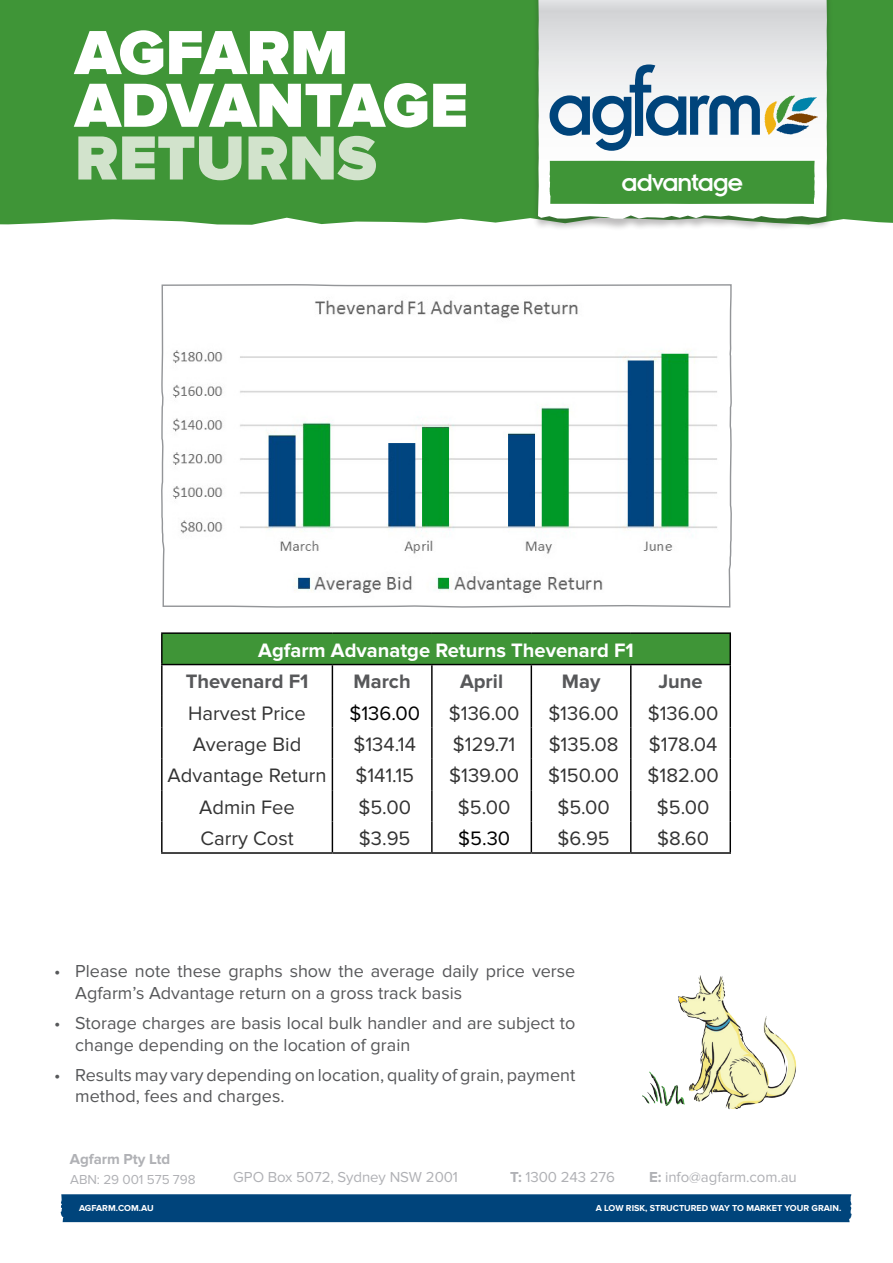
<style>
.page{position:relative;width:893px;height:1263px;background:#fff}
.page>*{position:absolute;margin:0;border:0;box-sizing:border-box;transform-origin:0 0}
.t1{font:900 64.5px/52.7px "Proxima Nova";color:#fff}
.t2{font:900 64.5px "Proxima Nova";color:#d2e3cc}
.t3{font:26.85px "Insignia";letter-spacing:-.05em;color:#fff}
.t4{font:20.1px "Proxima Nova";color:#333}
.t5{font:700 20.1px "Proxima Nova";color:#fff}
.t6{font:700 20.1px "Proxima Nova";color:#57585a}
.t7{font:20.1px "Proxima Nova";color:#000}
.t8{font:18px/21.6px "Proxima Nova";color:#57585a}
.t9{font:15px "Proxima Nova";letter-spacing:-.005em;color:#b0b1b5}
.t10{font:700 15px "Proxima Nova";letter-spacing:-.005em;color:#b0b1b5}
.t11{font:13.5px "Proxima Nova";letter-spacing:-.005em;color:#b0b1b5}
.t12{font:700 9px "Proxima Nova";color:#fff}
.s1{font-weight:700}
</style>
<div class="page">
<div style="left:0;top:0;width:893px;height:225px;background:#3f9537"></div>
<div style="left:532px;top:0;width:301px;height:231px;background:#231f20;opacity:.3"></div>
<svg style="left:538px;top:0;width:289px;height:219px"></svg>
<div style="left:549px;top:161px;width:266px;height:43px;background:#3f9537"></div>
<svg style="left:550px;top:64px;width:268px;height:87px"></svg>
<div style="left:60px;top:1194px;width:792px;height:28px;background:#00447b"></div>
<svg style="left:161px;top:284px;width:571px;height:324px"></svg>
<img style="left:642px;top:975px;width:155px;height:135px">
<div style="left:162px;top:633px;width:568px;height:31px;background:#3f9537"></div>
<hr style="left:161px;top:634px;width:2px;height:30px;background:#000">
<hr style="left:729px;top:634px;width:2px;height:30px;background:#000">
<hr style="left:161px;top:665px;width:2px;height:31px;background:#000">
<hr style="left:332px;top:665px;width:1px;height:31px;background:#000">
<hr style="left:431px;top:665px;width:2px;height:31px;background:#000">
<hr style="left:531px;top:665px;width:1px;height:31px;background:#000">
<hr style="left:630px;top:665px;width:1px;height:31px;background:#000">
<hr style="left:161px;top:632px;width:171px;height:2px;background:#000">
<hr style="left:332px;top:632px;width:100px;height:2px;background:#000">
<hr style="left:432px;top:632px;width:99px;height:2px;background:#000">
<hr style="left:531px;top:632px;width:100px;height:2px;background:#000">
<hr style="left:631px;top:632px;width:100px;height:2px;background:#000">
<hr style="left:161px;top:664px;width:171px;height:1px;background:#000">
<hr style="left:332px;top:664px;width:100px;height:1px;background:#000">
<hr style="left:432px;top:664px;width:99px;height:1px;background:#000">
<hr style="left:531px;top:664px;width:100px;height:1px;background:#000">
<hr style="left:631px;top:664px;width:100px;height:1px;background:#000">
<hr style="left:729px;top:665px;width:2px;height:31px;background:#000">
<hr style="left:161px;top:696px;width:2px;height:31px;background:#000">
<hr style="left:332px;top:696px;width:1px;height:31px;background:#000">
<hr style="left:431px;top:696px;width:2px;height:31px;background:#000">
<hr style="left:531px;top:696px;width:1px;height:31px;background:#000">
<hr style="left:630px;top:696px;width:1px;height:31px;background:#000">
<hr style="left:729px;top:696px;width:2px;height:31px;background:#000">
<hr style="left:161px;top:727px;width:2px;height:32px;background:#000">
<hr style="left:332px;top:727px;width:1px;height:32px;background:#000">
<hr style="left:431px;top:727px;width:2px;height:32px;background:#000">
<hr style="left:531px;top:727px;width:1px;height:32px;background:#000">
<hr style="left:630px;top:727px;width:1px;height:32px;background:#000">
<hr style="left:729px;top:727px;width:2px;height:32px;background:#000">
<hr style="left:161px;top:759px;width:2px;height:31px;background:#000">
<hr style="left:332px;top:759px;width:1px;height:31px;background:#000">
<hr style="left:431px;top:759px;width:2px;height:31px;background:#000">
<hr style="left:531px;top:759px;width:1px;height:31px;background:#000">
<hr style="left:630px;top:759px;width:1px;height:31px;background:#000">
<hr style="left:729px;top:759px;width:2px;height:31px;background:#000">
<hr style="left:161px;top:790px;width:2px;height:31px;background:#000">
<hr style="left:332px;top:790px;width:1px;height:31px;background:#000">
<hr style="left:431px;top:790px;width:2px;height:31px;background:#000">
<hr style="left:531px;top:790px;width:1px;height:31px;background:#000">
<hr style="left:630px;top:790px;width:1px;height:31px;background:#000">
<hr style="left:729px;top:790px;width:2px;height:31px;background:#000">
<hr style="left:161px;top:821px;width:2px;height:31px;background:#000">
<hr style="left:332px;top:821px;width:1px;height:31px;background:#000">
<hr style="left:431px;top:821px;width:2px;height:31px;background:#000">
<hr style="left:531px;top:821px;width:1px;height:31px;background:#000">
<hr style="left:161px;top:852px;width:171px;height:2px;background:#000">
<hr style="left:332px;top:852px;width:100px;height:2px;background:#000">
<hr style="left:432px;top:852px;width:99px;height:2px;background:#000">
<hr style="left:531px;top:852px;width:100px;height:2px;background:#000">
<hr style="left:631px;top:852px;width:100px;height:2px;background:#000">
<hr style="left:630px;top:821px;width:1px;height:31px;background:#000">
<hr style="left:729px;top:821px;width:2px;height:31px;background:#000">
<h1 class="t1" style="left:75px;top:28px;width:395px">AGFARM<br>ADVANTAGE</h1>
<h1 class="t2" style="left:75px;top:121px;width:303px">RETURNS</h1>
<h2 class="t3" style="left:621px;top:168px;width:124px">advantage</h2>
<p class="t5" style="left:258px;top:638px;width:377px">Agfarm Advanatge Returns Thevenard F1</p>
<p class="t6" style="left:186px;top:670px;width:124px">Thevenard F1</p>
<p class="t6" style="left:354px;top:670px;width:59px">March</p>
<p class="t6" style="left:460px;top:670px;width:44px">April</p>
<p class="t6" style="left:562px;top:670px;width:40px">May</p>
<p class="t6" style="left:658px;top:670px;width:46px">June</p>
<p class="t4" style="left:188px;top:701px;width:119px">Harvest Price</p>
<p class="t7" style="left:349px;top:701px;width:72px">$136.00</p>
<p class="t4" style="left:449px;top:701px;width:72px">$136.00</p>
<p class="t4" style="left:548px;top:701px;width:72px">$136.00</p>
<p class="t4" style="left:648px;top:701px;width:72px">$136.00</p>
<p class="t4" style="left:193px;top:733px;width:110px">Average Bid</p>
<p class="t4" style="left:354px;top:733px;width:64px">$134.14</p>
<p class="t4" style="left:453px;top:733px;width:64px">$129.71</p>
<p class="t4" style="left:549px;top:733px;width:71px">$135.08</p>
<p class="t4" style="left:649px;top:733px;width:70px">$178.04</p>
<p class="t4" style="left:168px;top:764px;width:160px">Advantage Return</p>
<p class="t4" style="left:355px;top:764px;width:60px">$141.15</p>
<p class="t4" style="left:449px;top:764px;width:71px">$139.00</p>
<p class="t4" style="left:548px;top:764px;width:73px">$150.00</p>
<p class="t4" style="left:648px;top:764px;width:73px">$182.00</p>
<p class="t4" style="left:199px;top:796px;width:97px">Admin Fee</p>
<p class="t4" style="left:358px;top:796px;width:54px">$5.00</p>
<p class="t4" style="left:458px;top:796px;width:54px">$5.00</p>
<p class="t4" style="left:557px;top:796px;width:54px">$5.00</p>
<p class="t4" style="left:657px;top:796px;width:54px">$5.00</p>
<p class="t4" style="left:201px;top:827px;width:95px">Carry Cost</p>
<p class="t4" style="left:359px;top:827px;width:53px">$3.95</p>
<p class="t7" style="left:458px;top:827px;width:54px">$5.30</p>
<p class="t4" style="left:557px;top:827px;width:54px">$6.95</p>
<p class="t4" style="left:657px;top:827px;width:53px">$8.60</p>
<p class="t8" style="left:75px;top:961px;width:502px;text-indent:-21px">• Please note these graphs show the average daily price verse<br>Agfarm’s Advantage return on a gross track basis</p>
<p class="t8" style="left:75px;top:1012px;width:502px;text-indent:-21px">• Storage charges are basis local bulk handler and are subject to change depending on the location of grain</p>
<p class="t8" style="left:75px;top:1064px;width:502px;text-indent:-21px">• Results may vary depending on location, quality of grain, payment method, fees and charges.</p>
<p class="t10" style="left:70px;top:1150px;width:102px">Agfarm Pty Ltd</p>
<p class="t11" style="left:70px;top:1171px;width:127px">ABN: 29 001 575 798</p>
<p class="t9" style="left:233px;top:1168px;width:226px">GPO Box 5072, Sydney NSW 2001</p>
<p class="t9" style="left:510px;top:1168px;width:107px"><span class="s1">T:</span> 1300 243 276</p>
<p class="t9" style="left:649px;top:1168px;width:149px"><span class="s1">E:</span> info@agfarm.com.au</p>
<p class="t12" style="left:79px;top:1203px;width:76px">AGFARM.COM.AU</p>
<p class="t12" style="left:596px;top:1203px;width:247px">A LOW RISK, STRUCTURED WAY TO MARKET YOUR GRAIN.</p>
</div>
